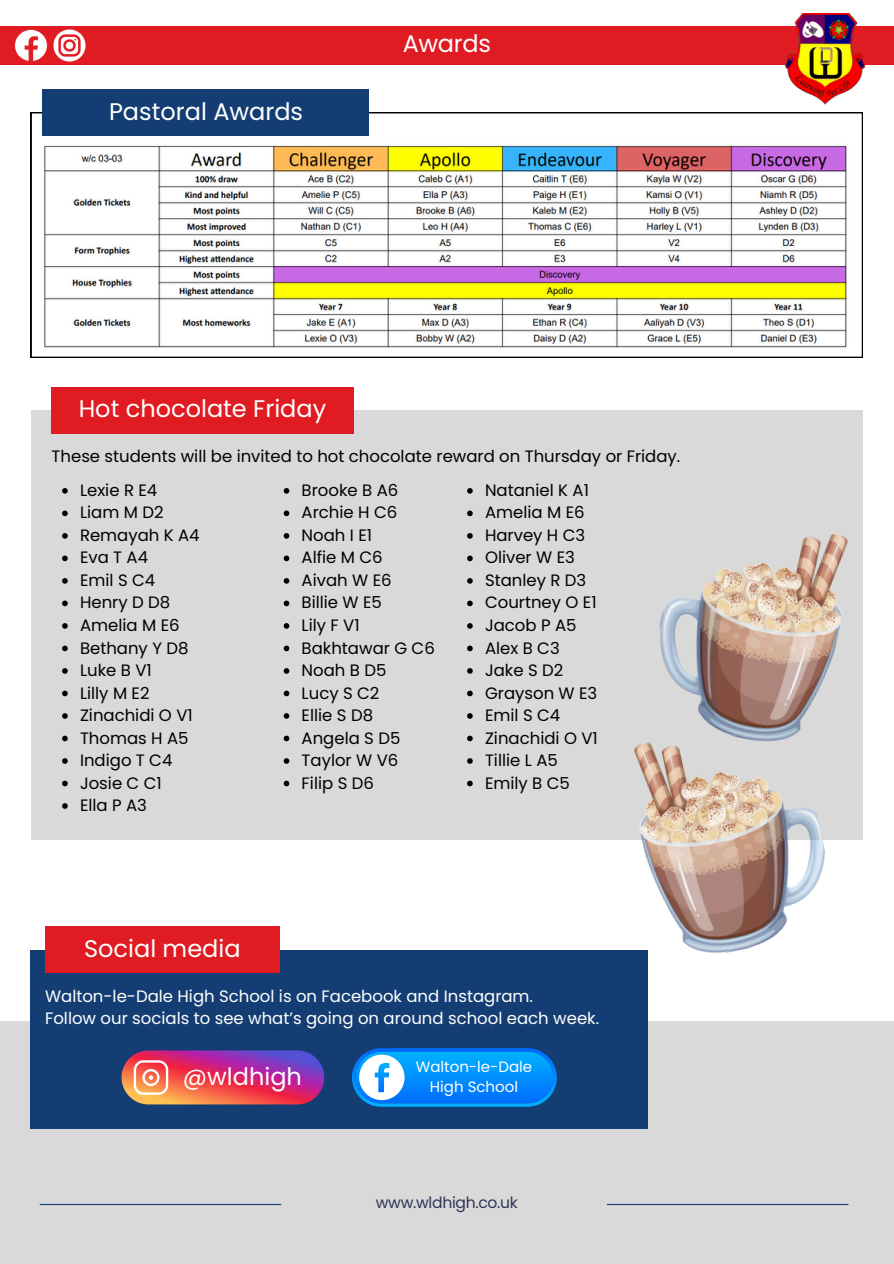
<style>
.page{position:relative;width:894px;height:1264px;background:#fff}
.page>*{position:absolute;margin:0;border:0;box-sizing:border-box;transform-origin:0 0}
.t1{font:24px "Poppins";color:#fff}
.t2{font:16.5px "Poppins";color:#000}
.t3{font:16.5px "Poppins";color:#fff}
.t4{font:15.6px "Poppins";letter-spacing:-.02em;color:#303358}
.t5{font:15px/20.2px "Poppins";color:#fff;text-align:center}
</style>
<div class="page">
<div style="left:0;top:1021px;width:893px;height:242px;background:#d9d9d9"></div>
<hr style="left:606px;top:1203px;width:242px;height:1px;background:#143e73">
<hr style="left:40px;top:1203px;width:241px;height:1px;background:#143e73">
<div style="left:31px;top:410px;width:831px;height:430px;background:#d9d9d9"></div>
<div style="left:51px;top:387px;width:303px;height:46px;background:#e01b22"></div>
<div style="left:0;top:26px;width:893px;height:38px;background:#e01b22"></div>
<img style="left:783px;top:13px;width:83px;height:91px">
<img style="left:14px;top:29px;width:72px;height:33px">
<svg style="left:31px;top:112px;width:831px;height:246px"></svg>
<div style="left:43px;top:89px;width:326px;height:46px;background:#143e73"></div>
<svg style="left:467px;top:488px;width:5px;height:5px"></svg>
<svg style="left:467px;top:510px;width:5px;height:6px"></svg>
<svg style="left:467px;top:533px;width:5px;height:5px"></svg>
<svg style="left:467px;top:555px;width:5px;height:6px"></svg>
<svg style="left:467px;top:578px;width:5px;height:5px"></svg>
<svg style="left:467px;top:600px;width:5px;height:6px"></svg>
<svg style="left:467px;top:623px;width:5px;height:5px"></svg>
<svg style="left:467px;top:645px;width:5px;height:6px"></svg>
<svg style="left:467px;top:668px;width:5px;height:5px"></svg>
<svg style="left:467px;top:690px;width:5px;height:6px"></svg>
<svg style="left:467px;top:713px;width:5px;height:5px"></svg>
<svg style="left:467px;top:735px;width:5px;height:6px"></svg>
<svg style="left:467px;top:758px;width:5px;height:5px"></svg>
<svg style="left:467px;top:780px;width:5px;height:6px"></svg>
<img style="left:634px;top:744px;width:191px;height:221px">
<img style="left:640px;top:534px;width:208px;height:219px">
<div style="left:31px;top:949px;width:616px;height:179px;background:#143e73"></div>
<div style="left:45px;top:926px;width:234px;height:46px;background:#e01b22"></div>
<svg style="left:121px;top:1050px;width:203px;height:54px;background:#c54b77"></svg>
<svg style="left:352px;top:1048px;width:204px;height:58px;background:#1f96f5"></svg>
<img style="left:43px;top:144px;width:805px;height:204px">
<svg style="left:283px;top:488px;width:6px;height:5px"></svg>
<svg style="left:283px;top:510px;width:6px;height:6px"></svg>
<svg style="left:283px;top:533px;width:6px;height:5px"></svg>
<svg style="left:283px;top:555px;width:6px;height:6px"></svg>
<svg style="left:283px;top:578px;width:6px;height:5px"></svg>
<svg style="left:283px;top:600px;width:6px;height:6px"></svg>
<svg style="left:283px;top:623px;width:6px;height:5px"></svg>
<svg style="left:283px;top:645px;width:6px;height:6px"></svg>
<svg style="left:283px;top:668px;width:6px;height:5px"></svg>
<svg style="left:283px;top:690px;width:6px;height:6px"></svg>
<svg style="left:283px;top:713px;width:6px;height:5px"></svg>
<svg style="left:283px;top:735px;width:6px;height:6px"></svg>
<svg style="left:283px;top:758px;width:6px;height:5px"></svg>
<svg style="left:283px;top:780px;width:6px;height:6px"></svg>
<svg style="left:62px;top:488px;width:6px;height:5px"></svg>
<svg style="left:62px;top:510px;width:6px;height:6px"></svg>
<svg style="left:62px;top:533px;width:6px;height:5px"></svg>
<svg style="left:62px;top:555px;width:6px;height:6px"></svg>
<svg style="left:62px;top:578px;width:6px;height:5px"></svg>
<svg style="left:62px;top:600px;width:6px;height:6px"></svg>
<svg style="left:62px;top:623px;width:6px;height:5px"></svg>
<svg style="left:62px;top:645px;width:6px;height:6px"></svg>
<svg style="left:62px;top:668px;width:6px;height:5px"></svg>
<svg style="left:62px;top:690px;width:6px;height:6px"></svg>
<svg style="left:62px;top:713px;width:6px;height:5px"></svg>
<svg style="left:62px;top:735px;width:6px;height:6px"></svg>
<svg style="left:62px;top:758px;width:6px;height:5px"></svg>
<svg style="left:62px;top:780px;width:6px;height:6px"></svg>
<svg style="left:62px;top:803px;width:6px;height:5px"></svg>
<p class="t1" style="left:109px;top:94px;width:195px">Pastoral Awards</p>
<p class="t1" style="left:402px;top:27px;width:90px">Awards</p>
<p class="t1" style="left:79px;top:392px;width:249px">Hot chocolate Friday</p>
<p class="t2" style="left:52px;top:445px;width:630px">These students will be invited to hot chocolate reward on Thursday or Friday.</p>
<p class="t2" style="left:80px;top:478px;width:79px">Lexie R E4</p>
<p class="t2" style="left:80px;top:501px;width:85px">Liam M D2</p>
<p class="t2" style="left:80px;top:523px;width:121px">Remayah K A4</p>
<p class="t2" style="left:80px;top:546px;width:70px">Eva T A4</p>
<p class="t2" style="left:80px;top:568px;width:77px">Emil S C4</p>
<p class="t2" style="left:80px;top:591px;width:92px">Henry D D8</p>
<p class="t2" style="left:80px;top:613px;width:101px">Amelia M E6</p>
<p class="t2" style="left:80px;top:636px;width:110px">Bethany Y D8</p>
<p class="t2" style="left:80px;top:658px;width:73px">Luke B V1</p>
<p class="t2" style="left:80px;top:681px;width:71px">Lilly M E2</p>
<p class="t2" style="left:80px;top:703px;width:114px">Zinachidi O V1</p>
<p class="t2" style="left:80px;top:726px;width:110px">Thomas H A5</p>
<p class="t2" style="left:80px;top:748px;width:94px">Indigo T C4</p>
<p class="t2" style="left:80px;top:771px;width:83px">Josie C C1</p>
<p class="t2" style="left:80px;top:793px;width:68px">Ella P A3</p>
<p class="t2" style="left:485px;top:478px;width:105px">Nataniel K A1</p>
<p class="t2" style="left:485px;top:501px;width:101px">Amelia M E6</p>
<p class="t2" style="left:485px;top:523px;width:102px">Harvey H C3</p>
<p class="t2" style="left:485px;top:546px;width:91px">Oliver W E3</p>
<h1 class="t2" style="left:485px;top:568px;width:103px">Stanley R D3</h1>
<p class="t2" style="left:485px;top:591px;width:113px">Courtney O E1</p>
<h1 class="t2" style="left:485px;top:613px;width:93px">Jacob P A5</h1>
<p class="t2" style="left:485px;top:636px;width:76px">Alex B C3</p>
<p class="t2" style="left:485px;top:658px;width:80px">Jake S D2</p>
<h1 class="t2" style="left:485px;top:681px;width:114px">Grayson W E3</h1>
<p class="t2" style="left:485px;top:703px;width:77px">Emil S C4</p>
<p class="t2" style="left:485px;top:726px;width:114px">Zinachidi O V1</p>
<p class="t2" style="left:485px;top:748px;width:74px">Tillie L A5</p>
<p class="t2" style="left:485px;top:771px;width:86px">Emily B C5</p>
<p class="t2" style="left:301px;top:478px;width:98px">Brooke B A6</p>
<p class="t2" style="left:301px;top:501px;width:97px">Archie H C6</p>
<p class="t2" style="left:301px;top:523px;width:72px">Noah I E1</p>
<p class="t2" style="left:301px;top:546px;width:83px">Alfie M C6</p>
<p class="t2" style="left:301px;top:568px;width:91px">Aivah W E6</p>
<p class="t2" style="left:301px;top:591px;width:82px">Billie W E5</p>
<p class="t2" style="left:301px;top:613px;width:60px">Lily F V1</p>
<p class="t2" style="left:301px;top:636px;width:135px">Bakhtawar G C6</p>
<p class="t2" style="left:301px;top:658px;width:86px">Noah B D5</p>
<p class="t2" style="left:301px;top:681px;width:79px">Lucy S C2</p>
<p class="t2" style="left:301px;top:703px;width:73px">Ellie S D8</p>
<p class="t2" style="left:301px;top:726px;width:100px">Angela S D5</p>
<p class="t2" style="left:301px;top:748px;width:98px">Taylor W V6</p>
<p class="t2" style="left:301px;top:771px;width:74px">Filip S D6</p>
<p class="t1" style="left:84px;top:931px;width:158px">Social media</p>
<p class="t3" style="left:45px;top:984px;width:489px">Walton-le-Dale High School is on Facebook and Instagram.</p>
<p class="t3" style="left:45px;top:1006px;width:555px">Follow our socials to see what’s going on around school each week.</p>
<p class="t1" style="left:183px;top:1059px;width:120px">@wldhigh</p>
<p class="t5" style="left:415px;top:1056px;width:118px">Walton-le-Dale<br>High School</p>
<p class="t4" style="left:375px;top:1191px;width:143px">www.wldhigh.co.uk</p>
</div>
